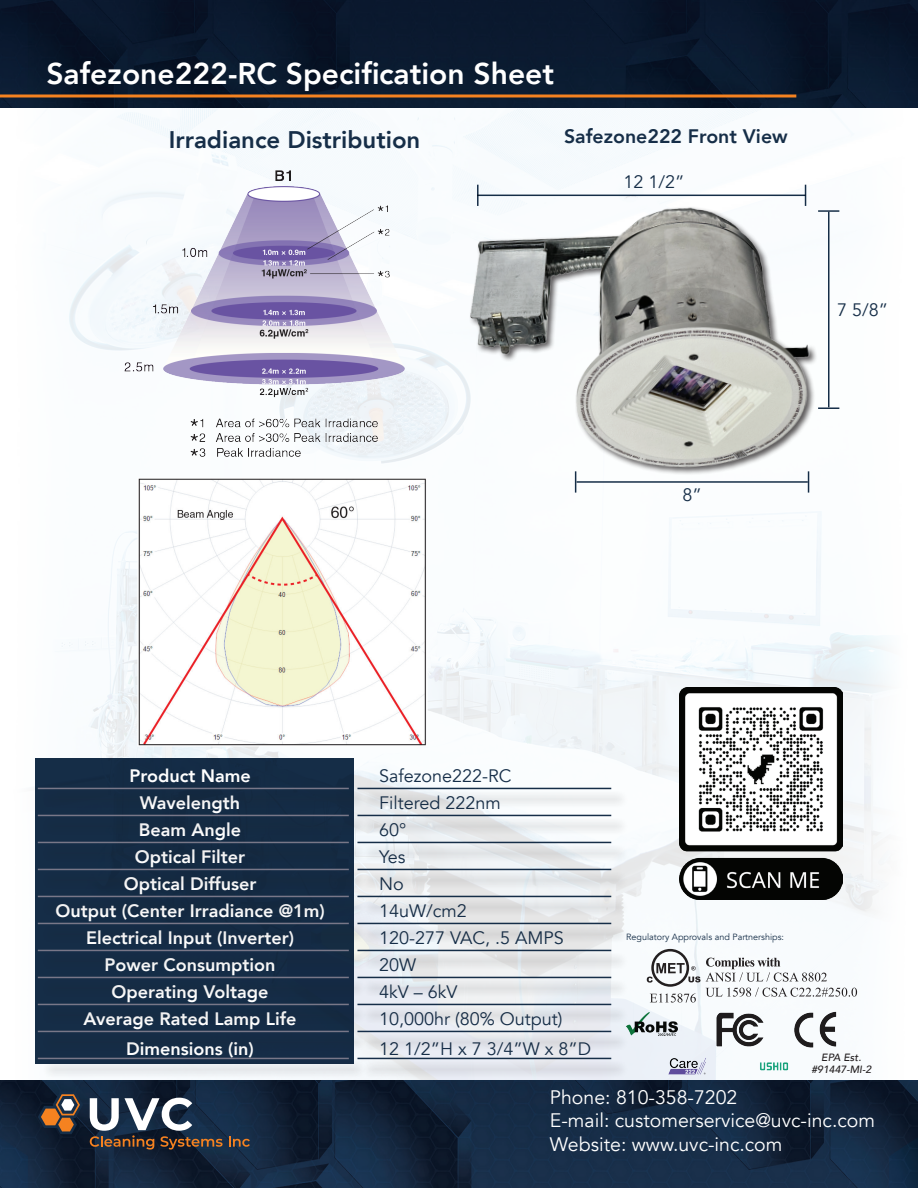
<style>
.page{position:relative;width:918px;height:1188px;background:#fff}
.page>*{position:absolute;margin:0;border:0;box-sizing:border-box;transform-origin:0 0}
.t1{font:800 30px "Avenir";color:#fff}
.t2{font:800 24px "Avenir";color:#162e48}
.t3{font:19.5px/23.4px "Avenir";color:#fff}
.t4{font:800 19.5px "Avenir";color:#162e48}
.t5{font:800 18px "Avenir";color:#fff}
.t6{font:18px "Avenir";color:#162e48}
.t7{font:italic 500 10.5px/12.6px "Avenir";color:#231f20;text-align:center}
.t8{font:9px "Avenir";color:#162e48}
</style>
<div class="page">
<img style="left:35px;top:108px;width:851px;height:972px">
<img style="left:0;top:0;width:918px;height:108px">
<img style="left:0;top:1080px;width:918px;height:108px">
<svg style="left:229px;top:1136px;width:21px;height:11px"></svg>
<svg style="left:38px;top:1092px;width:185px;height:58px;background:#494c54"></svg>
<svg style="left:0;top:94px;width:796px;height:4px;background:#ba6723"></svg>
<svg style="left:36px;top:758px;width:318px;height:306px;background:#192f48"></svg>
<div style="left:41px;top:790px;width:326px;height:18px;background:#142b43"></div>
<hr style="left:38px;top:788px;width:311px;height:1px;background:#787788">
<div style="left:41px;top:817px;width:326px;height:18px;background:#142b43"></div>
<hr style="left:38px;top:815px;width:311px;height:1px;background:#787788">
<div style="left:41px;top:844px;width:326px;height:18px;background:#142a43"></div>
<hr style="left:38px;top:842px;width:311px;height:1px;background:#787788">
<div style="left:41px;top:871px;width:326px;height:18px;background:#142a42"></div>
<hr style="left:38px;top:869px;width:311px;height:1px;background:#787788">
<div style="left:41px;top:898px;width:326px;height:18px;background:#142a43"></div>
<hr style="left:38px;top:896px;width:311px;height:1px;background:#787788">
<div style="left:41px;top:925px;width:326px;height:18px;background:#152b44"></div>
<hr style="left:38px;top:923px;width:311px;height:1px;background:#787788">
<div style="left:41px;top:952px;width:326px;height:18px;background:#152c45"></div>
<hr style="left:38px;top:950px;width:311px;height:1px;background:#787788">
<div style="left:41px;top:979px;width:326px;height:18px;background:#152c44"></div>
<hr style="left:38px;top:977px;width:311px;height:1px;background:#787788">
<div style="left:41px;top:1006px;width:326px;height:18px;background:#152c45"></div>
<hr style="left:38px;top:1004px;width:311px;height:1px;background:#787788">
<div style="left:41px;top:1033px;width:326px;height:18px;background:#152c45"></div>
<hr style="left:38px;top:1031px;width:311px;height:1px;background:#787788">
<div style="left:41px;top:1060px;width:326px;height:18px;background:#231f20;opacity:.5"></div>
<hr style="left:38px;top:1058px;width:311px;height:1px;background:#787788">
<div style="left:361px;top:790px;width:268px;height:18px;background:#231f20;opacity:.5"></div>
<hr style="left:357px;top:788px;width:254px;height:1px;background:#162e48">
<div style="left:361px;top:817px;width:268px;height:18px;background:#231f20;opacity:.5"></div>
<hr style="left:357px;top:815px;width:254px;height:1px;background:#162e48">
<div style="left:361px;top:844px;width:268px;height:18px;background:#231f20;opacity:.5"></div>
<hr style="left:357px;top:842px;width:254px;height:1px;background:#162e48">
<div style="left:361px;top:871px;width:268px;height:18px;background:#231f20;opacity:.5"></div>
<hr style="left:357px;top:869px;width:254px;height:1px;background:#162e48">
<div style="left:361px;top:898px;width:268px;height:18px;background:#231f20;opacity:.5"></div>
<hr style="left:357px;top:896px;width:254px;height:1px;background:#162e48">
<div style="left:361px;top:925px;width:268px;height:18px;background:#231f20;opacity:.5"></div>
<hr style="left:357px;top:923px;width:254px;height:1px;background:#162e48">
<div style="left:361px;top:952px;width:268px;height:18px;background:#231f20;opacity:.5"></div>
<hr style="left:357px;top:950px;width:254px;height:1px;background:#162e48">
<div style="left:361px;top:979px;width:268px;height:18px;background:#e4e8eb"></div>
<hr style="left:357px;top:977px;width:254px;height:1px;background:#162e48">
<div style="left:361px;top:1006px;width:268px;height:18px;background:#e3e5ea"></div>
<hr style="left:357px;top:1004px;width:254px;height:1px;background:#162e48">
<div style="left:361px;top:1033px;width:268px;height:18px;background:#e0e3e9"></div>
<hr style="left:357px;top:1031px;width:254px;height:1px;background:#162e48">
<div style="left:361px;top:1060px;width:268px;height:18px;background:#231f20;opacity:.5"></div>
<hr style="left:357px;top:1058px;width:254px;height:1px;background:#162e48">
<hr style="left:818px;top:210px;width:21px;height:2px;background:#fff">
<hr style="left:477px;top:185px;width:2px;height:21px;background:#fff">
<hr style="left:818px;top:407px;width:21px;height:2px;background:#fff">
<hr style="left:828px;top:212px;width:2px;height:195px;background:#fff">
<hr style="left:477px;top:195px;width:329px;height:1px;background:#fff">
<img style="left:131px;top:482px;width:301px;height:272px">
<img style="left:99px;top:143px;width:333px;height:339px">
<img style="left:679px;top:688px;width:163px;height:211px">
<img style="left:462px;top:197px;width:356px;height:278px">
<svg style="left:808px;top:471px;width:1px;height:22px"></svg>
<svg style="left:575px;top:471px;width:1px;height:22px"></svg>
<hr style="left:577px;top:481px;width:231px;height:2px;background:#fff">
<img style="left:611px;top:1003px;width:282px;height:80px">
<div style="left:651px;top:949px;width:38px;height:38px;border:3px solid #231f20;border-radius:50%"></div>
<svg style="left:647px;top:958px;width:210px;height:45px"></svg>
<h1 class="t1" style="left:46px;top:50px;width:509px">Safezone222-RC Specification Sheet</h1>
<h2 class="t2" style="left:169px;top:121px;width:253px">Irradiance Distribution</h2>
<p class="t4" style="left:564px;top:121px;width:225px">Safezone222 Front View</p>
<p class="t6" style="left:623px;top:172px;width:63px">12 1/2”</p>
<p class="t6" style="left:682px;top:484px;width:21px">8”</p>
<p class="t6" style="left:837px;top:300px;width:53px">7 5/8”</p>
<p class="t5" style="left:129px;top:761px;width:123px">Product Name</p>
<p class="t6" style="left:379px;top:765px;width:134px">Safezone222-RC</p>
<p class="t5" style="left:140px;top:788px;width:102px">Wavelength</p>
<p class="t6" style="left:379px;top:792px;width:123px">Filtered 222nm</p>
<p class="t5" style="left:139px;top:815px;width:104px">Beam Angle</p>
<p class="t6" style="left:379px;top:819px;width:29px">60°</p>
<p class="t5" style="left:135px;top:842px;width:112px">Optical Filter</p>
<p class="t6" style="left:379px;top:846px;width:28px">Yes</p>
<p class="t5" style="left:124px;top:869px;width:134px">Optical Diffuser</p>
<p class="t6" style="left:379px;top:873px;width:26px">No</p>
<p class="t5" style="left:55px;top:896px;width:271px">Output (Center Irradiance @1m)</p>
<p class="t6" style="left:379px;top:900px;width:89px">14uW/cm2</p>
<p class="t5" style="left:86px;top:923px;width:210px">Electrical Input (Inverter)</p>
<p class="t6" style="left:379px;top:927px;width:186px">120-277 VAC, .5 AMPS</p>
<p class="t5" style="left:105px;top:950px;width:172px">Power Consumption</p>
<p class="t6" style="left:379px;top:954px;width:39px">20W</p>
<p class="t5" style="left:112px;top:977px;width:159px">Operating Voltage</p>
<p class="t6" style="left:379px;top:981px;width:80px">4kV – 6kV</p>
<p class="t5" style="left:84px;top:1004px;width:215px">Average Rated Lamp Life</p>
<p class="t6" style="left:379px;top:1008px;width:185px">10,000hr (80% Output)</p>
<p class="t5" style="left:126px;top:1034px;width:129px">Dimensions (in)</p>
<p class="t6" style="left:379px;top:1038px;width:214px">12 1/2”H x 7 3/4”W x 8”D</p>
<p class="t8" style="left:626px;top:931px;width:159px">Regulatory Approvals and Partnerships:</p>
<p class="t7" style="left:811px;top:1051px;width:61px">EPA Est. #91447-MI-2</p>
<p class="t3" style="left:550px;top:1086px;width:327px">Phone: 810-358-7202<br>E-mail: customerservice@uvc-inc.com<br>Website: www.uvc-inc.com</p>
</div>
